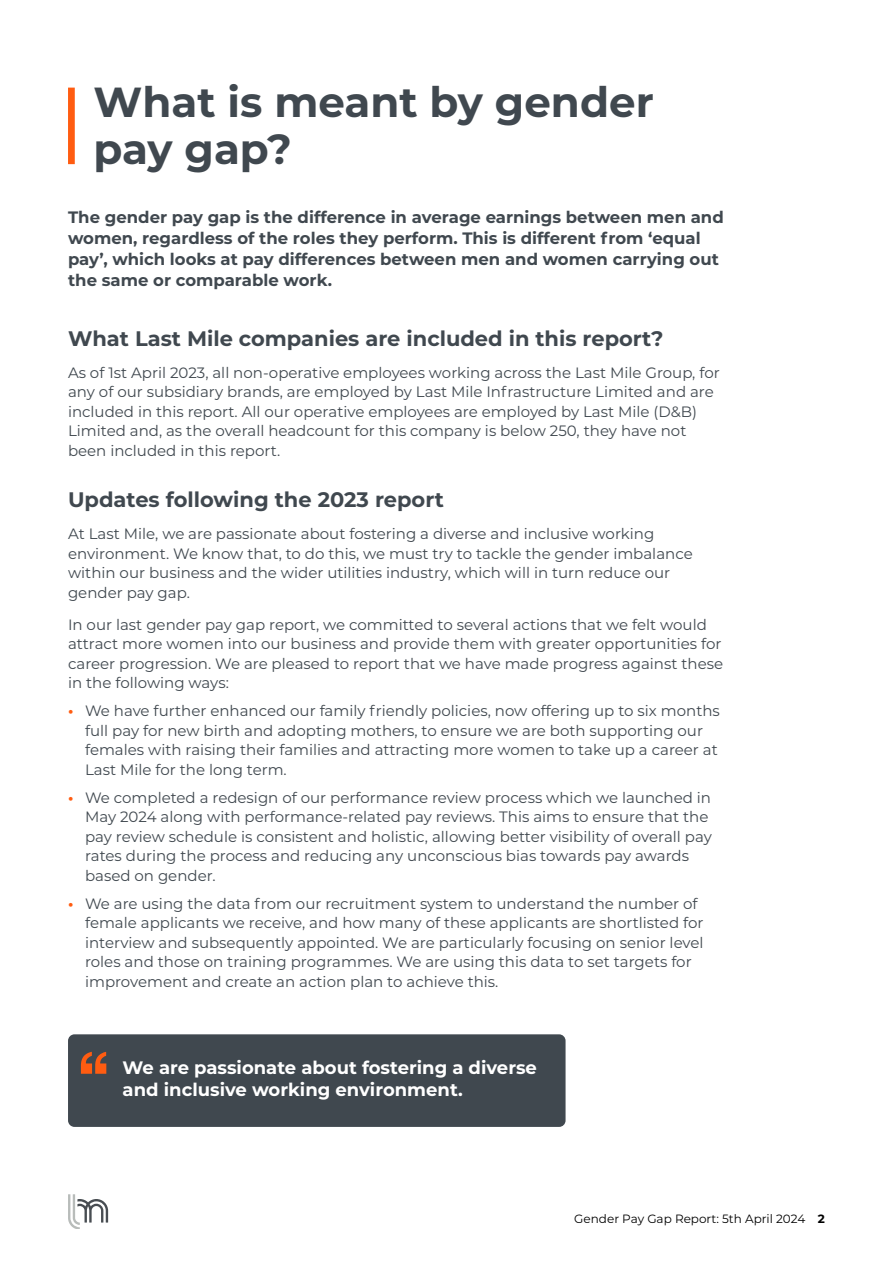
<style>
.page{position:relative;width:893px;height:1263px;background:#fff}
.page>*{position:absolute;margin:0;border:0;box-sizing:border-box;transform-origin:0 0}
.t1{font:700 42px/46.5px "Montserrat";color:#40484f}
.t2{font:700 21px "Montserrat";color:#40484f}
.t3{font:700 18px/22.5px "Montserrat";color:#fff}
.t4{font:700 16.5px/21px "Montserrat";color:#40484f}
.t5{font:15px/19.5px "Montserrat";color:#40484f}
.t6{font:12px "Montserrat";color:#000}
.s1{font-weight:700;color:#ff5c11}
.s2{font-weight:700}
</style>
<div class="page">
<svg style="left:68px;top:1195px;width:40px;height:34px"></svg>
<div style="left:68px;top:88px;width:7px;height:76px;background:#ff5c11"></div>
<div style="left:68px;top:1034px;width:498px;height:93px;background:#40484f;border-radius:6px"></div>
<svg style="left:81px;top:1052px;width:25px;height:22px"></svg>
<h1 class="t1" style="left:94px;top:77px;width:562px">What is meant by gender pay gap?</h1>
<p class="t4" style="left:68px;top:206px;width:657px">The gender pay gap is the difference in average earnings between men and women, regardless of the roles they perform. This is different from ‘equal pay’, which looks at pay differences between men and women carrying out the same or comparable work.</p>
<h2 class="t2" style="left:68px;top:323px;width:597px">What Last Mile companies are included in this report?</h2>
<p class="t5" style="left:68px;top:362px;width:653px">As of 1st April 2023, all non-operative employees working across the Last Mile Group, for any of our subsidiary brands, are employed by Last Mile Infrastructure Limited and are included in this report. All our operative employees are employed by Last Mile (D&amp;B)<br>Limited and, as the overall headcount for this company is below 250, they have not been included in this report.</p>
<h2 class="t2" style="left:68px;top:484px;width:377px">Updates following the 2023 report</h2>
<p class="t5" style="left:68px;top:523px;width:626px">At Last Mile, we are passionate about fostering a diverse and inclusive working environment. We know that, to do this, we must try to tackle the gender imbalance within our business and the wider utilities industry, which will in turn reduce our gender pay gap.</p>
<p class="t5" style="left:68px;top:614px;width:657px">In our last gender pay gap report, we committed to several actions that we felt would attract more women into our business and provide them with greater opportunities for career progression. We are pleased to report that we have made progress against these in the following ways:</p>
<p class="t5" style="left:85px;top:701px;width:636px;text-indent:-17px"><span class="s1">•</span> We have further enhanced our family friendly policies, now offering up to six months full pay for new birth and adopting mothers, to ensure we are both supporting our females with raising their families and attracting more women to take up a career at Last Mile for the long term.</p>
<p class="t5" style="left:85px;top:787px;width:628px;text-indent:-17px"><span class="s1">•</span> We completed a redesign of our performance review process which we launched in May 2024 along with performance-related pay reviews. This aims to ensure that the pay review schedule is consistent and holistic, allowing better visibility of overall pay rates during the process and reducing any unconscious bias towards pay awards based on gender.</p>
<p class="t5" style="left:85px;top:893px;width:620px;text-indent:-17px"><span class="s1">•</span> We are using the data from our recruitment system to understand the number of female applicants we receive, and how many of these applicants are shortlisted for interview and subsequently appointed. We are particularly focusing on senior level roles and those on training programmes. We are using this data to set targets for improvement and create an action plan to achieve this.</p>
<p class="t3" style="left:123px;top:1055px;width:416px">We are passionate about fostering a diverse and inclusive working environment.</p>
<p class="t6" style="left:574px;top:1210px;width:252px">Gender Pay Gap Report: 5th April 2024 <span class="s2">2</span></p>
</div>
